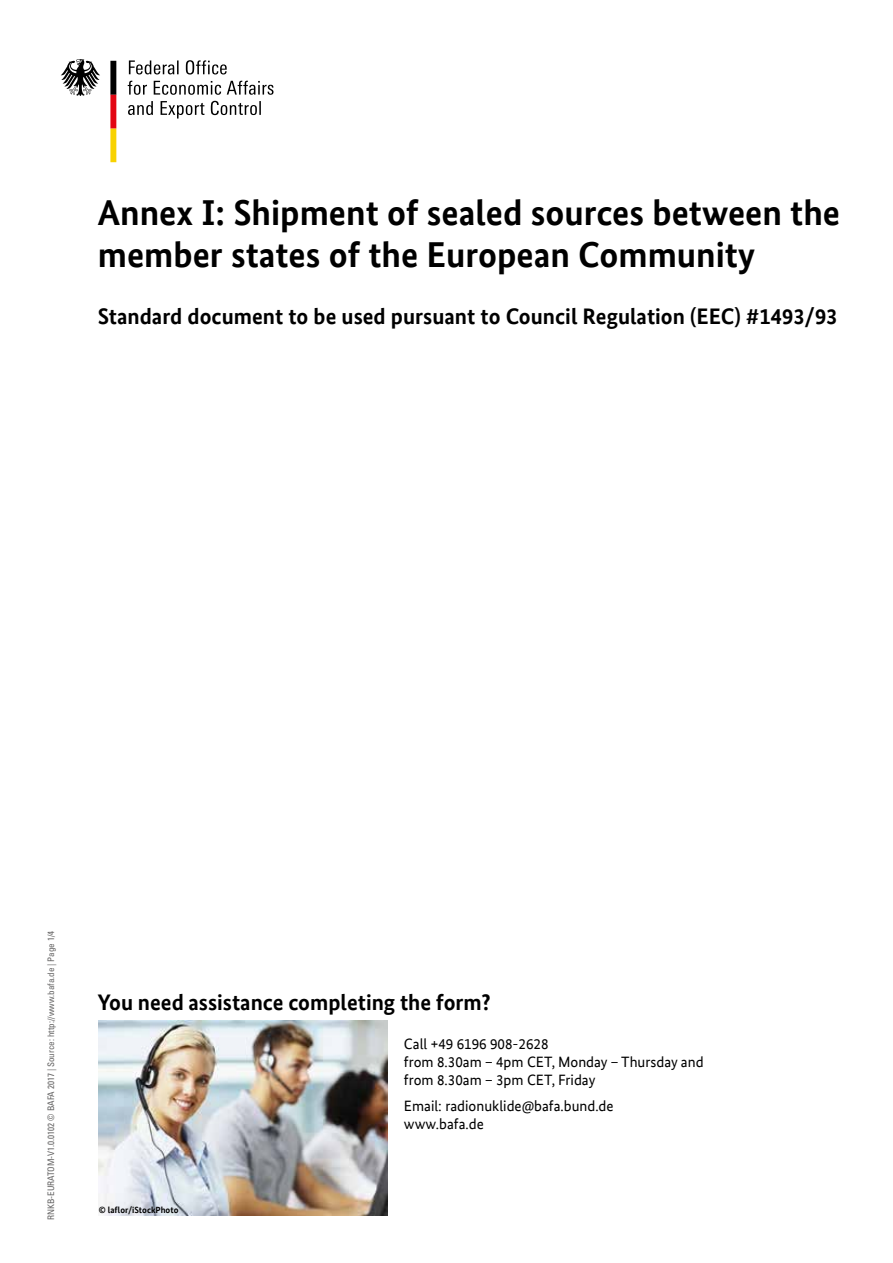
<style>
.page{position:relative;width:893px;height:1263px;background:#fff}
.page>*{position:absolute;margin:0;border:0;box-sizing:border-box;transform-origin:0 0}
.t1{font:700 36px/42px "Bundes Sans Office";color:#000}
.t2{font:700 22.5px "Bundes Sans Office";color:#000}
.t3{font:15px/18px "Bundes Sans Office";color:#000}
.t4{font:condensed 9px "Univers LT Std";color:#646363}
.t5{font:700 9px "Bundes Sans Office";color:#000}
</style>
<div class="page">
<svg style="left:61px;top:59px;width:39px;height:37px"></svg>
<svg style="left:110px;top:61px;width:6px;height:101px"></svg>
<svg style="left:129px;top:60px;width:50px;height:14px"></svg>
<svg style="left:186px;top:60px;width:41px;height:15px"></svg>
<svg style="left:128px;top:81px;width:19px;height:14px"></svg>
<svg style="left:154px;top:81px;width:67px;height:14px"></svg>
<svg style="left:227px;top:81px;width:46px;height:14px"></svg>
<svg style="left:128px;top:101px;width:25px;height:14px"></svg>
<svg style="left:161px;top:101px;width:43px;height:18px"></svg>
<svg style="left:211px;top:101px;width:50px;height:14px"></svg>
<img style="left:98px;top:1020px;width:289px;height:196px">
<h1 class="t1" style="left:98px;top:192px;width:744px">Annex I: Shipment of sealed sources between the member states of the European Community</h1>
<h2 class="t2" style="left:98px;top:303px;width:741px">Standard document to be used pursuant to Council Regulation (EEC) #1493/93</h2>
<p class="t4" style="left:45px;top:1220px;width:291px;rotate:-90deg">RNKB-EURATOM-V1.0.0102 © BAFA 2017 | Source: http://www.bafa.de | Page 1/4</p>
<h2 class="t2" style="left:98px;top:989px;width:395px">You need assistance completing the form?</h2>
<p class="t3" style="left:404px;top:1035px;width:301px">Call +49 6196 908-2628<br>from 8.30am – 4pm CET, Monday – Thursday and from 8.30am – 3pm CET, Friday</p>
<p class="t3" style="left:404px;top:1097px;width:211px">Email: radionuklide@bafa.bund.de www.bafa.de</p>
<p class="t5" style="left:99px;top:1205px;width:81px">© laflor/iStockPhoto</p>
</div>
